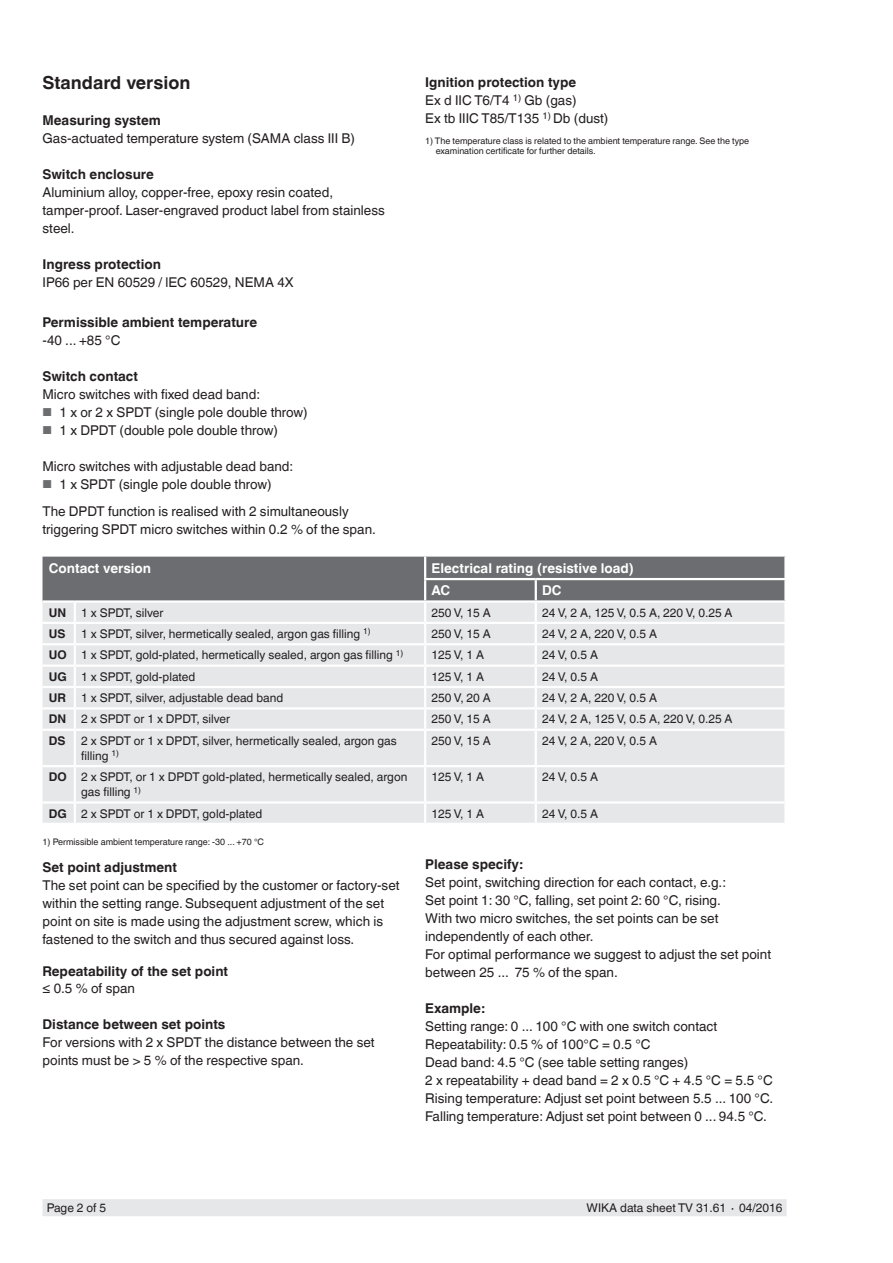
<style>
.page{position:relative;width:893px;height:1263px;background:#fff}
.page>*{position:absolute;margin:0;border:0;box-sizing:border-box;transform-origin:0 0}
.t1{font:700 18px "Helvetica World";color:#231f20}
.t2{font:13.5px/18px "Helvetica World";color:#231f20}
.t3{font:700 13.5px "Helvetica World";color:#231f20}
.t4{font:700 13.5px/22.5px "Helvetica World";color:#fff}
.t5{font:12px/15px "Helvetica World";color:#231f20}
.t6{font:700 12px "Helvetica World";color:#231f20}
.t7{font:9px/10.5px "Helvetica World";color:#231f20}
.s1{font-size:11.55px;color:#6c6d70}
.s2{font-weight:700}
</style>
<div class="page">
<div style="left:43px;top:1199px;width:744px;height:17px;background:#e6e7e9"></div>
<div style="left:43px;top:709px;width:741px;height:114px;background:#e6e7e9"></div>
<svg style="left:43px;top:557px;width:742px;height:150px;background:#c5c6c8"></svg>
<hr style="left:784px;top:688px;width:3px;height:19px;background:#fff">
<hr style="left:74px;top:709px;width:2px;height:20px;background:#fff">
<hr style="left:424px;top:709px;width:2px;height:20px;background:#fff">
<hr style="left:535px;top:709px;width:2px;height:20px;background:#fff">
<hr style="left:43px;top:729px;width:32px;height:2px;background:#fff">
<hr style="left:75px;top:729px;width:350px;height:2px;background:#fff">
<hr style="left:74px;top:731px;width:2px;height:34px;background:#fff">
<hr style="left:425px;top:729px;width:111px;height:2px;background:#fff">
<hr style="left:424px;top:731px;width:2px;height:34px;background:#fff">
<hr style="left:536px;top:729px;width:251px;height:2px;background:#fff">
<hr style="left:535px;top:731px;width:2px;height:34px;background:#fff">
<hr style="left:43px;top:765px;width:32px;height:2px;background:#fff">
<hr style="left:75px;top:765px;width:350px;height:2px;background:#fff">
<hr style="left:74px;top:767px;width:2px;height:34px;background:#fff">
<hr style="left:425px;top:765px;width:111px;height:2px;background:#fff">
<hr style="left:424px;top:767px;width:2px;height:34px;background:#fff">
<hr style="left:536px;top:765px;width:251px;height:2px;background:#fff">
<hr style="left:535px;top:767px;width:2px;height:34px;background:#fff">
<hr style="left:43px;top:801px;width:32px;height:3px;background:#fff">
<hr style="left:75px;top:801px;width:350px;height:3px;background:#fff">
<svg style="left:74px;top:804px;width:2px;height:19px"></svg>
<hr style="left:425px;top:801px;width:111px;height:3px;background:#fff">
<svg style="left:424px;top:804px;width:2px;height:19px"></svg>
<hr style="left:536px;top:801px;width:251px;height:3px;background:#fff">
<svg style="left:535px;top:804px;width:2px;height:19px"></svg>
<hr style="left:424px;top:557px;width:2px;height:21px;background:#fff">
<hr style="left:424px;top:580px;width:2px;height:20px;background:#fff">
<h1 class="t1" style="left:43px;top:73px;width:149px">Standard version</h1>
<p class="t3" style="left:43px;top:113px;width:120px">Measuring system</p>
<p class="t2" style="left:43px;top:130px;width:314px">Gas-actuated temperature system (SAMA class III B)</p>
<p class="t3" style="left:43px;top:167px;width:113px">Switch enclosure</p>
<p class="t2" style="left:43px;top:184px;width:344px">Aluminium alloy, copper-free, epoxy resin coated, tamper-proof. Laser-engraved product label from stainless steel.</p>
<p class="t3" style="left:43px;top:257px;width:120px">Ingress protection</p>
<p class="t2" style="left:43px;top:274px;width:253px">IP66 per EN 60529 / lEC 60529, NEMA 4X</p>
<p class="t3" style="left:43px;top:314px;width:216px">Permissible ambient temperature</p>
<p class="t2" style="left:43px;top:331px;width:79px">-40 ... +85 °C</p>
<p class="t3" style="left:43px;top:368px;width:97px">Switch contact</p>
<p class="t2" style="left:43px;top:385px;width:219px">Micro switches with fixed dead band:</p>
<p class="t2" style="left:43px;top:403px;width:267px"><span class="s1">■</span> 1 x or 2 x SPDT (single pole double throw)</p>
<p class="t2" style="left:43px;top:421px;width:237px"><span class="s1">■</span> 1 x DPDT (double pole double throw)</p>
<p class="t2" style="left:43px;top:457px;width:252px">Micro switches with adjustable dead band:</p>
<p class="t2" style="left:43px;top:471px;width:308px;line-height:27px"><span class="s1">■</span> 1 x SPDT (single pole double throw)<br>The DPDT function is realised with 2 simultaneously</p>
<p class="t2" style="left:43px;top:520px;width:335px">triggering SPDT micro switches within 0.2 % of the span.</p>
<p class="t4" style="left:49px;top:557px;width:104px">Contact version</p>
<p class="t4" style="left:432px;top:557px;width:204px">Electrical rating (resistive load)<br>AC</p>
<p class="t2" style="left:425px;top:73px;width:185px"><span class="s2">Ignition protection type<br></span>Ex d IIC T6/T4 <sup>1)</sup> Gb (gas)<br>Ex tb IIIC T85/T135 <sup>1)</sup> Db (dust)</p>
<p class="t7" style="left:436px;top:136px;width:315px;text-indent:-11px">1) The temperature class is related to the ambient temperature range. See the type examination certificate for further details.</p>
<p class="t4" style="left:542px;top:579px;width:21px">DC</p>
<p class="t5" style="left:49px;top:605px;width:116px"><span class="s2">UN</span> 1 x SPDT, silver</p>
<p class="t5" style="left:432px;top:605px;width:61px">250 V, 15 A</p>
<p class="t5" style="left:542px;top:605px;width:192px">24 V, 2 A, 125 V, 0.5 A, 220 V, 0.25 A</p>
<p class="t6" style="left:49px;top:627px;width:18px">US</p>
<p class="t5" style="left:81px;top:626px;width:291px">1 x SPDT, silver, hermetically sealed, argon gas filling <sup>1)</sup></p>
<p class="t5" style="left:432px;top:626px;width:61px">250 V, 15 A</p>
<p class="t5" style="left:542px;top:626px;width:116px">24 V, 2 A, 220 V, 0.5 A</p>
<p class="t5" style="left:49px;top:648px;width:356px"><span class="s2">UO</span> 1 x SPDT, gold-plated, hermetically sealed, argon gas filling <sup>1)</sup></p>
<p class="t5" style="left:432px;top:648px;width:54px">125 V, 1 A</p>
<p class="t5" style="left:542px;top:648px;width:57px">24 V, 0.5 A</p>
<p class="t5" style="left:49px;top:669px;width:148px"><span class="s2">UG</span> 1 x SPDT, gold-plated</p>
<p class="t5" style="left:432px;top:669px;width:54px">125 V, 1 A</p>
<p class="t5" style="left:542px;top:669px;width:57px">24 V, 0.5 A</p>
<p class="t6" style="left:49px;top:691px;width:19px">UR</p>
<p class="t5" style="left:81px;top:690px;width:203px">1 x SPDT, silver, adjustable dead band</p>
<p class="t5" style="left:432px;top:690px;width:61px">250 V, 20 A</p>
<p class="t5" style="left:542px;top:690px;width:116px">24 V, 2 A, 220 V, 0.5 A</p>
<p class="t5" style="left:49px;top:712px;width:183px"><span class="s2">DN</span> 2 x SPDT or 1 x DPDT, silver</p>
<p class="t5" style="left:432px;top:712px;width:61px">250 V, 15 A</p>
<p class="t5" style="left:542px;top:712px;width:192px">24 V, 2 A, 125 V, 0.5 A, 220 V, 0.25 A</p>
<p class="t6" style="left:49px;top:734px;width:18px">DS</p>
<p class="t5" style="left:81px;top:733px;width:317px">2 x SPDT or 1 x DPDT, silver, hermetically sealed, argon gas filling <sup>1)</sup></p>
<p class="t5" style="left:432px;top:733px;width:61px">250 V, 15 A</p>
<p class="t5" style="left:542px;top:733px;width:116px">24 V, 2 A, 220 V, 0.5 A</p>
<p class="t5" style="left:81px;top:769px;width:328px;text-indent:-32px"><span class="s2">DO</span> 2 x SPDT, or 1 x DPDT gold-plated, hermetically sealed, argon gas filling <sup>1)</sup></p>
<p class="t5" style="left:432px;top:769px;width:54px">125 V, 1 A</p>
<p class="t5" style="left:542px;top:769px;width:57px">24 V, 0.5 A</p>
<p class="t5" style="left:49px;top:806px;width:215px"><span class="s2">DG</span> 2 x SPDT or 1 x DPDT, gold-plated</p>
<p class="t5" style="left:432px;top:806px;width:54px">125 V, 1 A</p>
<p class="t5" style="left:542px;top:806px;width:57px">24 V, 0.5 A</p>
<p class="t7" style="left:43px;top:836px;width:223px">1) Permissible ambient temperature range: -30 ... +70 °C</p>
<p class="t3" style="left:43px;top:859px;width:136px">Set point adjustment</p>
<p class="t2" style="left:43px;top:876px;width:358px">The set point can be specified by the customer or factory-set within the setting range. Subsequent adjustment of the set point on site is made using the adjustment screw, which is fastened to the switch and thus secured against loss.</p>
<p class="t3" style="left:43px;top:964px;width:187px">Repeatability of the set point</p>
<p class="t2" style="left:43px;top:979px;width:94px">≤ 0.5 % of span</p>
<p class="t3" style="left:43px;top:1016px;width:184px">Distance between set points</p>
<p class="t2" style="left:43px;top:1033px;width:334px">For versions with 2 x SPDT the distance between the set points must be &gt; 5 % of the respective span.</p>
<p class="t3" style="left:425px;top:856px;width:99px">Please specify:</p>
<p class="t2" style="left:425px;top:873px;width:347px">Set point, switching direction for each contact, e.g.:<br>Set point 1: 30 °C, falling, set point 2: 60 °C, rising.<br>With two micro switches, the set points can be set independently of each other.<br>For optimal performance we suggest to adjust the set point between 25 ... 75 % of the span.</p>
<p class="t3" style="left:425px;top:1000px;width:61px">Example:</p>
<p class="t2" style="left:425px;top:1017px;width:349px">Setting range: 0 ... 100 °C with one switch contact Repeatability: 0.5 % of 100°C = 0.5 °C<br>Dead band: 4.5 °C (see table setting ranges)<br>2 x repeatability + dead band = 2 x 0.5 °C + 4.5 °C = 5.5 °C Rising temperature: Adjust set point between 5.5 ... 100 °C.<br>Falling temperature: Adjust set point between 0 ... 94.5 °C.</p>
<p class="t5" style="left:47px;top:1200px;width:61px">Page 2 of 5</p>
<p class="t5" style="left:587px;top:1200px;width:197px">WIKA data sheet TV 31.61 ∙ 04/2016</p>
</div>
